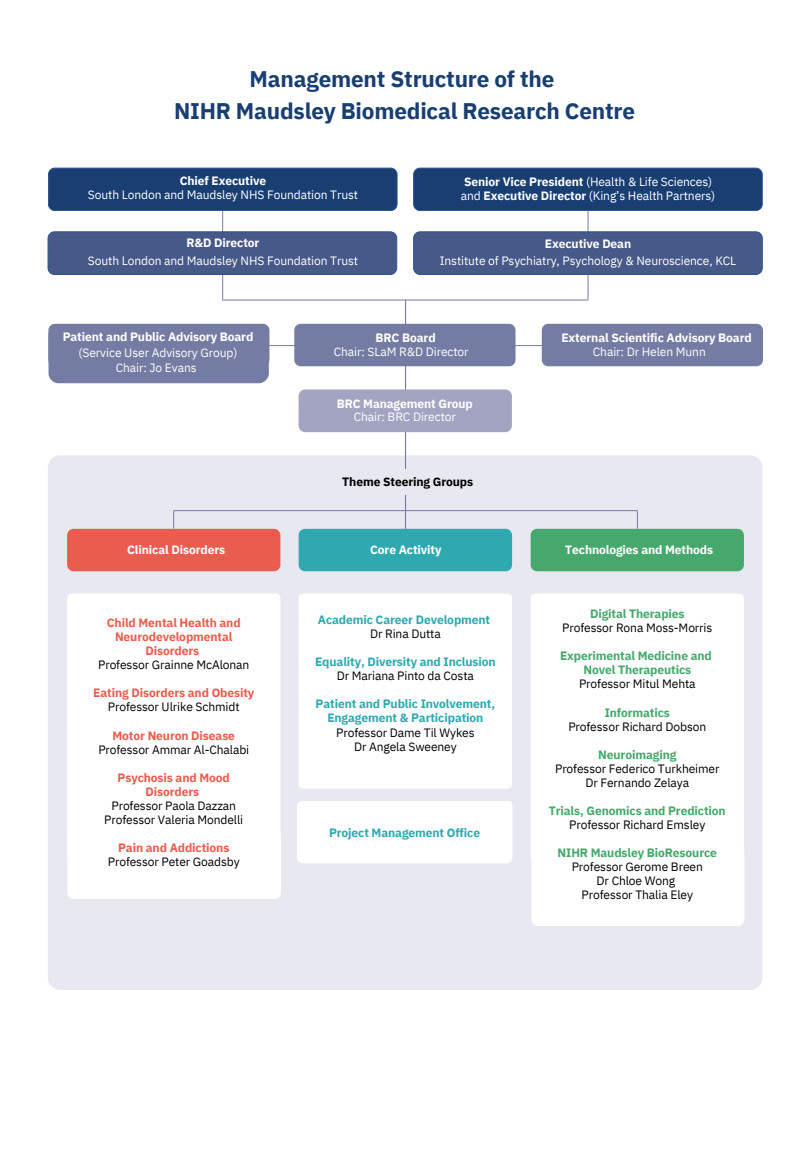
<style>
.page{position:relative;width:810px;height:1170px;background:#fff}
.page>*{position:absolute;margin:0;border:0;box-sizing:border-box;transform-origin:0 0}
.t1{font:700 22.5px/31.5px "IBM Plex Sans";letter-spacing:-.01em;color:#193e72;text-align:center}
.t2{font:12.15px "IBM Plex Sans";letter-spacing:-.01em;color:#000}
.t3{font:700 12.15px "IBM Plex Sans";letter-spacing:-.01em;color:#fff}
.t4{font:12.15px "IBM Plex Sans";letter-spacing:-.01em;color:#fff}
.t5{font:700 12.15px "IBM Plex Sans";letter-spacing:-.01em;color:#46a86c}
.t6{font:12px "IBM Plex Sans";letter-spacing:-.01em;color:#000}
.t7{font:12px "IBM Plex Sans";letter-spacing:-.01em;color:#fff}
.t8{font:700 12px/14.1px "IBM Plex Sans";letter-spacing:-.01em;color:#ea5d4e;text-align:center}
.t9{font:700 12px/14.1px "IBM Plex Sans";letter-spacing:-.01em;color:#2ea9b0;text-align:center}
.t10{font:700 12px/13.5px "IBM Plex Sans";letter-spacing:-.01em;color:#fff;text-align:center}
.t11{font:700 12px "IBM Plex Sans";letter-spacing:-.01em;color:#46a86c}
.t12{font:700 12px "IBM Plex Sans";letter-spacing:-.01em;color:#000}
.s1{font-weight:700}
.s2{font-weight:400}
.s3{font-weight:400;color:#000}
</style>
<div class="page">
<div style="left:48px;top:455px;width:714px;height:535px;background:#e8e8f0;border-radius:12px"></div>
<div style="left:48px;top:324px;width:221px;height:42px;background:#747ca3;border-radius:6px"></div>
<div style="left:542px;top:324px;width:221px;height:42px;background:#747ca3;border-radius:6px"></div>
<div style="left:67px;top:529px;width:213px;height:42px;background:#ea5d4e;border-radius:6px"></div>
<div style="left:531px;top:529px;width:213px;height:42px;background:#46a86c;border-radius:6px"></div>
<div style="left:67px;top:593px;width:213px;height:268px;background:#fff;border-radius:5px"></div>
<hr style="left:405px;top:300px;width:1px;height:244px;background:#747ca3">
<hr style="left:174px;top:510px;width:463px;height:1px;background:#747ca3">
<div style="left:302px;top:469px;width:207px;height:25px;background:#e8e8f0"></div>
<div style="left:299px;top:389px;width:213px;height:43px;background:#a2a4c1;border-radius:6px"></div>
<hr style="left:222px;top:300px;width:366px;height:1px;background:#747ca3">
<hr style="left:222px;top:211px;width:1px;height:88px;background:#747ca3">
<hr style="left:588px;top:211px;width:1px;height:89px;background:#747ca3">
<div style="left:414px;top:168px;width:348px;height:43px;background:#193e72;border-radius:6px"></div>
<div style="left:413px;top:168px;width:349px;height:43px;border:1px solid #2f528f;border-radius:6px"></div>
<div style="left:414px;top:232px;width:348px;height:42px;background:#475989;border-radius:6px"></div>
<div style="left:413px;top:232px;width:349px;height:43px;border:1px solid #2f528f;border-radius:6px"></div>
<hr style="left:223px;top:345px;width:366px;height:1px;background:#747ca3">
<svg style="left:637px;top:511px;width:1px;height:18px"></svg>
<svg style="left:173px;top:510px;width:1px;height:19px"></svg>
<div style="left:48px;top:168px;width:349px;height:43px;background:#193e72;border-radius:6px"></div>
<div style="left:48px;top:168px;width:349px;height:43px;border:1px solid #2f528f;border-radius:6px"></div>
<div style="left:48px;top:232px;width:349px;height:42px;background:#475989;border-radius:6px"></div>
<div style="left:48px;top:232px;width:349px;height:43px;border:1px solid #2f528f;border-radius:6px"></div>
<div style="left:299px;top:529px;width:213px;height:42px;background:#2ea9b0;border-radius:6px"></div>
<div style="left:294px;top:324px;width:222px;height:42px;background:#747ca3;border-radius:6px"></div>
<div style="left:531px;top:593px;width:213px;height:268px;background:#fff;border-radius:5px"></div>
<div style="left:299px;top:593px;width:213px;height:196px;background:#fff;border-radius:4px"></div>
<div style="left:48px;top:325px;width:221px;height:58px;background:#747ca3;border-radius:10px"></div>
<div style="left:67px;top:828px;width:214px;height:71px;background:#fff;border-radius:7px"></div>
<div style="left:532px;top:845px;width:212px;height:81px;background:#fff;border-radius:7px"></div>
<div style="left:297px;top:801px;width:216px;height:62px;background:#fff;border-radius:7px"></div>
<p class="t1" style="left:174px;top:63px;width:463px">Management Structure of the<br>NIHR Maudsley Biomedical Research Centre</p>
<h2 class="t10" style="left:180px;top:174px;width:88px">Chief Executive</h2>
<p class="t7" style="left:88px;top:187px;width:272px">South London and Maudsley NHS Foundation Trust</p>
<h2 class="t10" style="left:187px;top:236px;width:74px">R&amp;D Director</h2>
<h2 class="t7" style="left:88px;top:253px;width:272px">South London and Maudsley NHS Foundation Trust</h2>
<p class="t7" style="left:464px;top:174px;width:250px"><span class="s1">Senior Vice President</span> (Health &amp; Life Sciences)</p>
<p class="t7" style="left:461px;top:187px;width:256px">and <span class="s1">Executive Director</span> (King’s Health Partners)</p>
<p class="t10" style="left:545px;top:237px;width:88px">Executive Dean</p>
<p class="t7" style="left:440px;top:253px;width:298px">Institute of Psychiatry, Psychology &amp; Neuroscience, KCL</p>
<h1 class="t3" style="left:63px;top:328px;width:192px">Patient and Public Advisory Board</h1>
<p class="t4" style="left:79px;top:344px;width:160px">(Service User Advisory Group)</p>
<p class="t3" style="left:376px;top:329px;width:62px">BRC Board</p>
<p class="t3" style="left:561px;top:329px;width:192px">External Scientific Advisory Board</p>
<p class="t7" style="left:334px;top:344px;width:136px">Chair: SLaM R&amp;D Director</p>
<p class="t7" style="left:593px;top:344px;width:114px">Chair: Dr Helen Munn</p>
<p class="t7" style="left:116px;top:359px;width:82px">Chair: Jo Evans</p>
<p class="t10" style="left:337px;top:396px;width:138px">BRC Management Group<br><span class="s2">Chair: BRC Director</span></p>
<h2 class="t12" style="left:342px;top:473px;width:132px">Theme Steering Groups</h2>
<p class="t10" style="left:127px;top:543px;width:100px">Clinical Disorders</p>
<h2 class="t10" style="left:370px;top:543px;width:73px">Core Activity</h2>
<p class="t10" style="left:565px;top:543px;width:149px">Technologies and Methods</p>
<p class="t8" style="left:107px;top:616px;width:135px">Child Mental Health and<br>Neurodevelopmental<br>Disorders</p>
<p class="t6" style="left:98px;top:657px;width:153px">Professor Grainne McAlonan</p>
<p class="t8" style="left:93px;top:686px;width:163px">Eating Disorders and Obesity<br><span class="s3">Professor Ulrike Schmidt</span></p>
<p class="t8" style="left:113px;top:728px;width:124px">Motor Neuron Disease</p>
<p class="t6" style="left:98px;top:741px;width:152px">Professor Ammar Al-Chalabi</p>
<p class="t8" style="left:118px;top:770px;width:114px">Psychosis and Mood<br>Disorders</p>
<p class="t6" style="left:112px;top:798px;width:126px">Professor Paola Dazzan</p>
<h2 class="t6" style="left:104px;top:812px;width:141px">Professor Valeria Mondelli</h2>
<p class="t8" style="left:118px;top:841px;width:113px">Pain and Addictions</p>
<p class="t6" style="left:108px;top:854px;width:133px">Professor Peter Goadsby</p>
<p class="t9" style="left:318px;top:612px;width:174px">Academic Career Development</p>
<p class="t6" style="left:370px;top:626px;width:72px">Dr Rina Dutta</p>
<p class="t9" style="left:315px;top:655px;width:182px">Equality, Diversity and Inclusion</p>
<p class="t6" style="left:337px;top:668px;width:139px">Dr Mariana Pinto da Costa</p>
<p class="t9" style="left:316px;top:697px;width:181px">Patient and Public Involvement,<br>Engagement &amp; Participation<br><span class="s3">Professor Dame Til Wykes</span></p>
<p class="t6" style="left:354px;top:738px;width:104px">Dr Angela Sweeney</p>
<p class="t9" style="left:329px;top:825px;width:153px">Project Management Office</p>
<p class="t11" style="left:590px;top:606px;width:96px">Digital Therapies</p>
<p class="t6" style="left:562px;top:620px;width:152px">Professor Rona Moss-Morris</p>
<p class="t11" style="left:560px;top:648px;width:153px">Experimental Medicine and</p>
<p class="t11" style="left:583px;top:662px;width:109px">Novel Therapeutics</p>
<p class="t6" style="left:579px;top:676px;width:118px">Professor Mitul Mehta</p>
<h2 class="t11" style="left:605px;top:704px;width:67px">Informatics</h2>
<p class="t6" style="left:568px;top:718px;width:139px">Professor Richard Dobson</p>
<p class="t11" style="left:598px;top:746px;width:80px">Neuroimaging</p>
<p class="t6" style="left:555px;top:761px;width:166px">Professor Federico Turkheimer</p>
<p class="t6" style="left:585px;top:775px;width:105px">Dr Fernando Zelaya</p>
<p class="t11" style="left:549px;top:803px;width:178px">Trials, Genomics and Prediction</p>
<p class="t2" style="left:569px;top:817px;width:138px">Professor Richard Emsley</p>
<p class="t5" style="left:558px;top:845px;width:161px">NIHR Maudsley BioResource</p>
<p class="t2" style="left:572px;top:859px;width:133px">Professor Gerome Breen</p>
<p class="t2" style="left:597px;top:873px;width:80px">Dr Chloe Wong</p>
<p class="t2" style="left:582px;top:887px;width:113px">Professor Thalia Eley</p>
</div>
